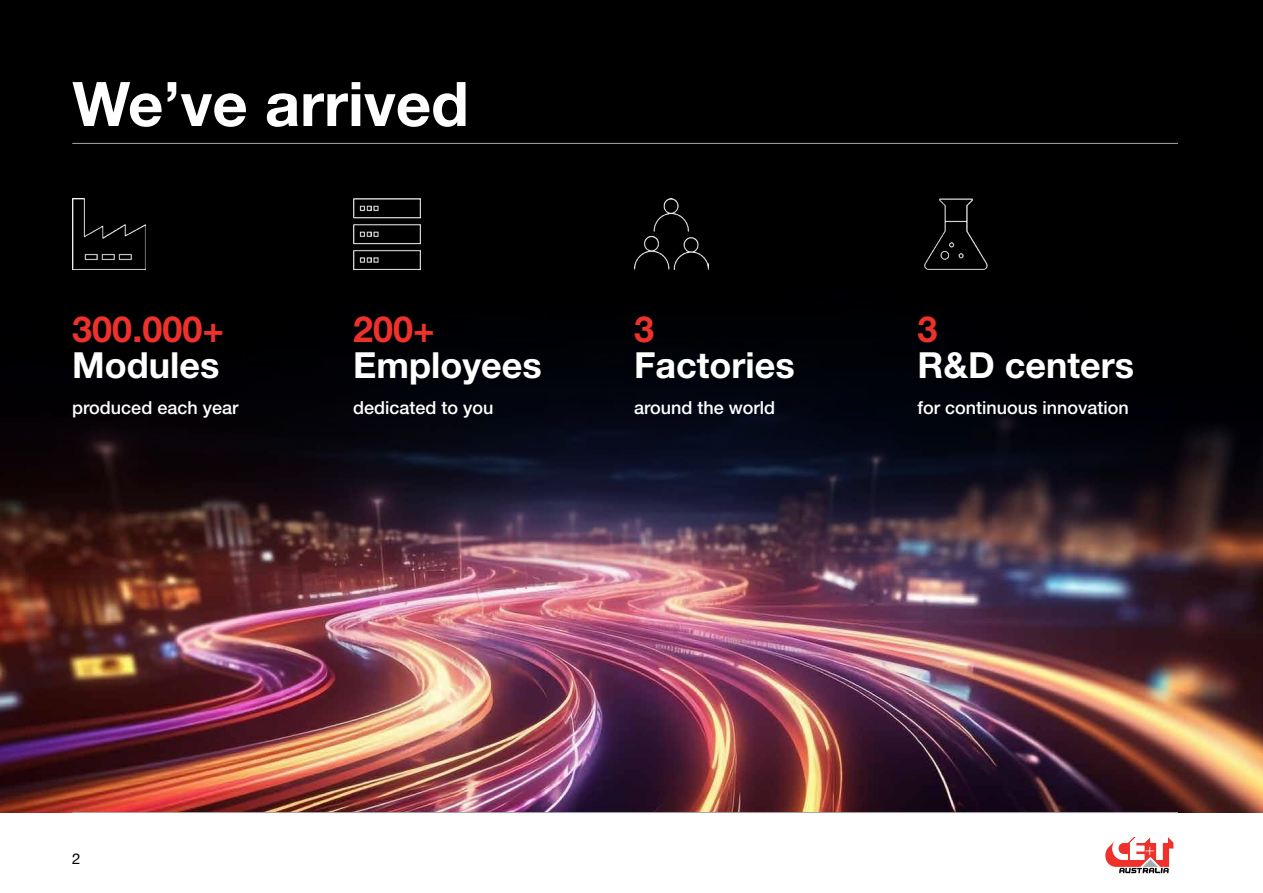
<style>
.page{position:relative;width:1263px;height:893px;background:#fff}
.page>*{position:absolute;margin:0;border:0;box-sizing:border-box;transform-origin:0 0}
.t1{font:700 61.5px "Helvetica Neue";color:#fff}
.t2{font:700 36px "Helvetica Neue";color:#fff}
.t3{font:700 36px "Helvetica Neue";color:#ee312b}
.t4{font:500 18px "Helvetica Neue";color:#fff}
.t5{font:15px "Helvetica Neue";color:#000}
</style>
<div class="page">
<div style="left:0;top:0;width:1263px;height:813px;background:#000"></div>
<img style="left:0;top:354px;width:1263px;height:459px">
<svg style="left:1105px;top:837px;width:68px;height:36px"></svg>
<hr style="left:72px;top:812px;width:1106px;height:1px;background:#a7a9ac">
<hr style="left:72px;top:143px;width:1106px;height:1px;background:#a7a9ac">
<img style="left:72px;top:198px;width:73px;height:71px">
<img style="left:353px;top:198px;width:67px;height:71px">
<img style="left:634px;top:198px;width:74px;height:71px">
<img style="left:924px;top:198px;width:64px;height:71px">
<h1 class="t1" style="left:72px;top:66px;width:398px">We’ve arrived</h1>
<h2 class="t3" style="left:72px;top:307px;width:153px">300.000+</h2>
<h2 class="t2" style="left:72px;top:343px;width:149px">Modules</h2>
<p class="t4" style="left:72px;top:397px;width:168px">produced each year</p>
<h2 class="t3" style="left:353px;top:307px;width:83px">200+</h2>
<h2 class="t2" style="left:353px;top:343px;width:190px">Employees</h2>
<p class="t4" style="left:353px;top:397px;width:142px">dedicated to you</p>
<h2 class="t3" style="left:634px;top:307px;width:22px">3</h2>
<h2 class="t2" style="left:634px;top:343px;width:162px">Factories</h2>
<p class="t4" style="left:634px;top:397px;width:143px">around the world</p>
<h2 class="t3" style="left:917px;top:307px;width:22px">3</h2>
<h2 class="t2" style="left:917px;top:343px;width:218px">R&amp;D centers</h2>
<p class="t4" style="left:917px;top:397px;width:213px">for continuous innovation</p>
<p class="t5" style="left:72px;top:848px;width:10px">2</p>
</div>
